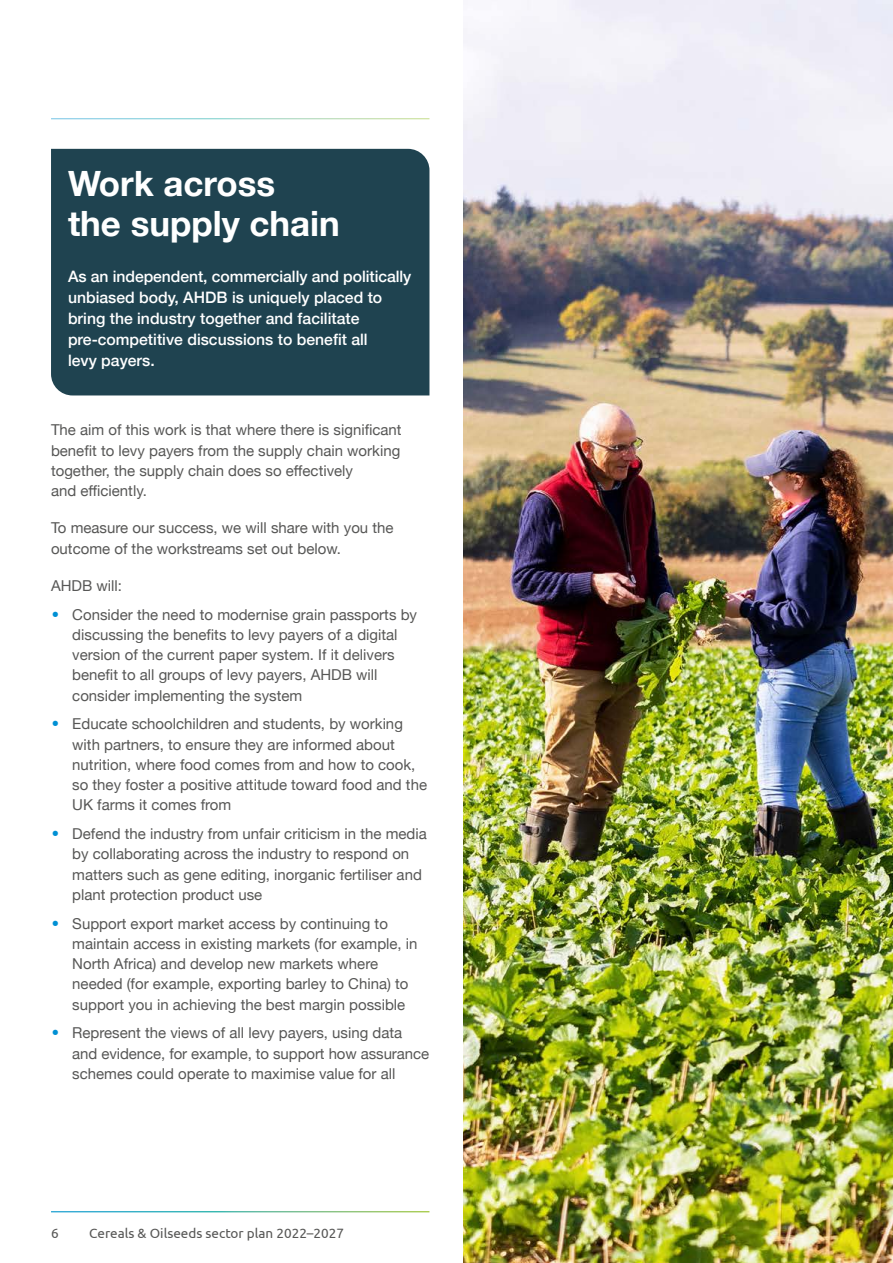
<style>
.page{position:relative;width:893px;height:1263px;background:#fff}
.page>*{position:absolute;margin:0;border:0;box-sizing:border-box;transform-origin:0 0}
.THEMES_-_TITLES___DT{font:700 34.8px/40.5px "Helvetica Neue";color:#fff}
.THEMES_-_INTRO__DTFF{font:500 15.75px/21px "Helvetica Neue";color:#fff}
.MAIN_BODY__DTFF{font:15px/20.2px "Helvetica Neue";color:#575756}
.MAIN_-_BEFORE_BULLET{font:15px "Helvetica Neue";color:#575756}
.t1{font:13.5px "Ubuntu";color:#575756}
.s1{font-weight:700;font-size:24px;color:#0090d4}
</style>
<div class="page">
<img style="left:463px;top:0;width:430px;height:1263px">
<div style="left:51px;top:149px;width:378px;height:246px;background:#1f4350"></div>
<p class="THEMES_-_TITLES___DT" style="left:68px;top:164px;width:273px">Work across<br>the supply chain</p>
<p class="THEMES_-_INTRO__DTFF" style="left:68px;top:265px;width:345px">As an independent, commercially and politically unbiased body, AHDB is uniquely placed to bring the industry together and facilitate pre-competitive discussions to benefit all<br>levy payers.</p>
<p class="MAIN_BODY__DTFF" style="left:51px;top:421px;width:352px">The aim of this work is that where there is significant benefit to levy payers from the supply chain working together, the supply chain does so effectively<br>and efficiently.</p>
<p class="MAIN_BODY__DTFF" style="left:51px;top:519px;width:344px">To measure our success, we will share with you the outcome of the workstreams set out below.</p>
<p class="MAIN_-_BEFORE_BULLET" style="left:51px;top:575px;width:73px">AHDB will:</p>
<p class="MAIN_BODY__DTFF" style="left:72px;top:605px;width:346px;text-indent:-21px"><span class="s1">•</span> Consider the need to modernise grain passports by discussing the benefits to levy payers of a digital version of the current paper system. If it delivers benefit to all groups of levy payers, AHDB will consider implementing the system</p>
<p class="MAIN_BODY__DTFF" style="left:72px;top:715px;width:356px;text-indent:-21px"><span class="s1">•</span> Educate schoolchildren and students, by working with partners, to ensure they are informed about nutrition, where food comes from and how to cook, so they foster a positive attitude toward food and the UK farms it comes from</p>
<p class="MAIN_BODY__DTFF" style="left:72px;top:824px;width:356px;text-indent:-21px"><span class="s1">•</span> Defend the industry from unfair criticism in the media by collaborating across the industry to respond on matters such as gene editing, inorganic fertiliser and plant protection product use</p>
<p class="MAIN_BODY__DTFF" style="left:72px;top:914px;width:347px;text-indent:-21px"><span class="s1">•</span> Support export market access by continuing to maintain access in existing markets (for example, in North Africa) and develop new markets where needed (for example, exporting barley to China) to support you in achieving the best margin possible</p>
<p class="MAIN_BODY__DTFF" style="left:72px;top:1024px;width:358px;text-indent:-21px"><span class="s1">•</span> Represent the views of all levy payers, using data and evidence, for example, to support how assurance schemes could operate to maximise value for all</p>
<p class="t1" style="left:51px;top:1225px;width:9px">6</p>
<p class="t1" style="left:89px;top:1225px;width:256px">Cereals &amp; Oilseeds sector plan 2022–2027</p>
</div>
